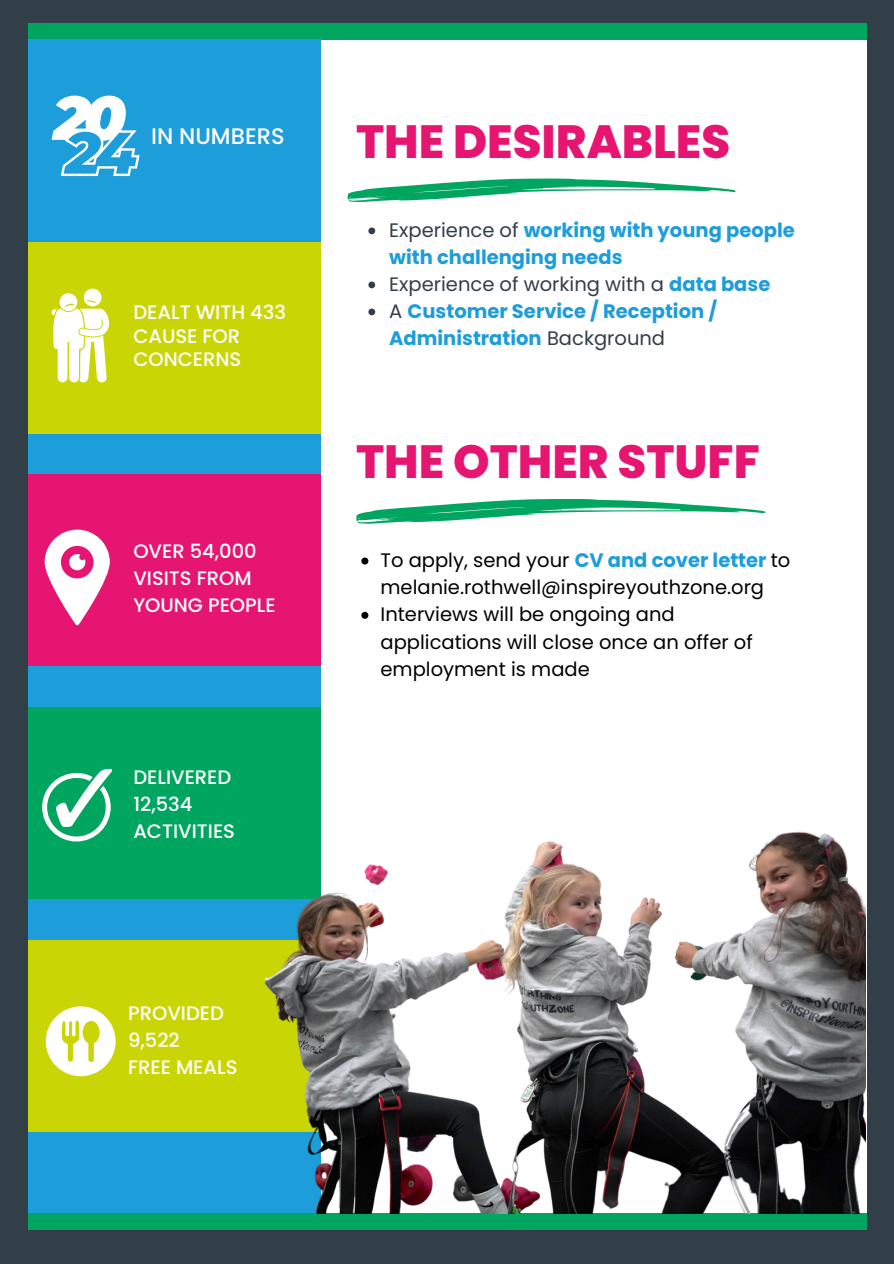
<style>
.page{position:relative;width:894px;height:1264px;background:#fff}
.page>*{position:absolute;margin:0;border:0;box-sizing:border-box;transform-origin:0 0}
.t1{font:800 46.5px "Poppins";color:#e51571}
.t2{font:500 22.5px "Poppins";color:#fff}
.t3{font:19.5px/27.2px "Poppins";color:#000}
.t4{font:500 19.5px/27px "Poppins";color:#fff}
.t5{font:700 19.5px/27px "Poppins";color:#1d9dd9}
.t6{font:19.5px "Poppins";color:#323e48}
.s1{font-weight:400;color:#323e48}
.s2{font-weight:700;color:#1d9dd9}
</style>
<div class="page">
<div style="left:9px;top:0;width:884px;height:39px;background:#00a560"></div>
<div style="left:0;top:39px;width:321px;height:1224px;background:#1d9dd9"></div>
<div style="left:0;top:1213px;width:893px;height:39px;background:#00a560"></div>
<div style="left:0;top:0;width:893px;height:23px;background:#323e48"></div>
<div style="left:0;top:1230px;width:893px;height:33px;background:#323e48"></div>
<div style="left:0;top:0;width:28px;height:1263px;background:#323e48"></div>
<div style="left:866px;top:0;width:27px;height:1263px;background:#323e48"></div>
<svg style="left:347px;top:178px;width:388px;height:24px"></svg>
<div style="left:28px;top:242px;width:293px;height:191px;background:#cad506"></div>
<div style="left:28px;top:474px;width:293px;height:191px;background:#e51571"></div>
<div style="left:28px;top:707px;width:293px;height:191px;background:#00a560"></div>
<div style="left:28px;top:940px;width:293px;height:191px;background:#cad506"></div>
<svg style="left:52px;top:288px;width:58px;height:94px"></svg>
<svg style="left:45px;top:529px;width:65px;height:96px"></svg>
<svg style="left:42px;top:769px;width:70px;height:72px"></svg>
<svg style="left:46px;top:1006px;width:69px;height:70px"></svg>
<svg style="left:356px;top:499px;width:409px;height:24px"></svg>
<img style="left:265px;top:831px;width:600px;height:382px">
<svg style="left:52px;top:96px;width:87px;height:80px"></svg>
<svg style="left:368px;top:227px;width:7px;height:7px"></svg>
<svg style="left:368px;top:281px;width:7px;height:7px"></svg>
<svg style="left:368px;top:308px;width:7px;height:7px"></svg>
<svg style="left:361px;top:557px;width:7px;height:7px"></svg>
<svg style="left:361px;top:612px;width:7px;height:7px"></svg>
<h3 class="t2" style="left:151px;top:120px;width:135px">IN NUMBERS</h3>
<p class="t1" style="left:356px;top:109px;width:375px">THE DESIRABLES</p>
<p class="t4" style="left:133px;top:300px;width:154px;line-height:23.7px">DEALT WITH 433<br>CAUSE FOR<br>CONCERNS</p>
<h3 class="t4" style="left:133px;top:537px;width:144px">OVER 54,000<br>VISITS FROM<br>YOUNG PEOPLE</h3>
<h1 class="t4" style="left:133px;top:763px;width:103px">DELIVERED<br>12,534<br>ACTIVITIES</h1>
<p class="t4" style="left:128px;top:999px;width:111px">PROVIDED<br>9,522<br>FREE MEALS</p>
<p class="t5" style="left:389px;top:216px;width:407px"><span class="s1">Experience of</span> working with young people with challenging needs</p>
<h2 class="t6" style="left:389px;top:270px;width:382px">Experience of working with a <span class="s2">data base</span></h2>
<p class="t5" style="left:389px;top:297px;width:329px"><span class="s1">A</span> Customer Service / Reception /<br>Administration <span class="s1">Background</span></p>
<h3 class="t1" style="left:356px;top:429px;width:405px">THE OTHER STUFF</h3>
<p class="t3" style="left:380px;top:547px;width:411px">To apply, send your <span class="s2">CV and cover letter</span> to melanie.rothwell@inspireyouthzone.org</p>
<h3 class="t3" style="left:380px;top:601px;width:373px">Interviews will be ongoing and applications will close once an offer of employment is made</h3>
</div>
